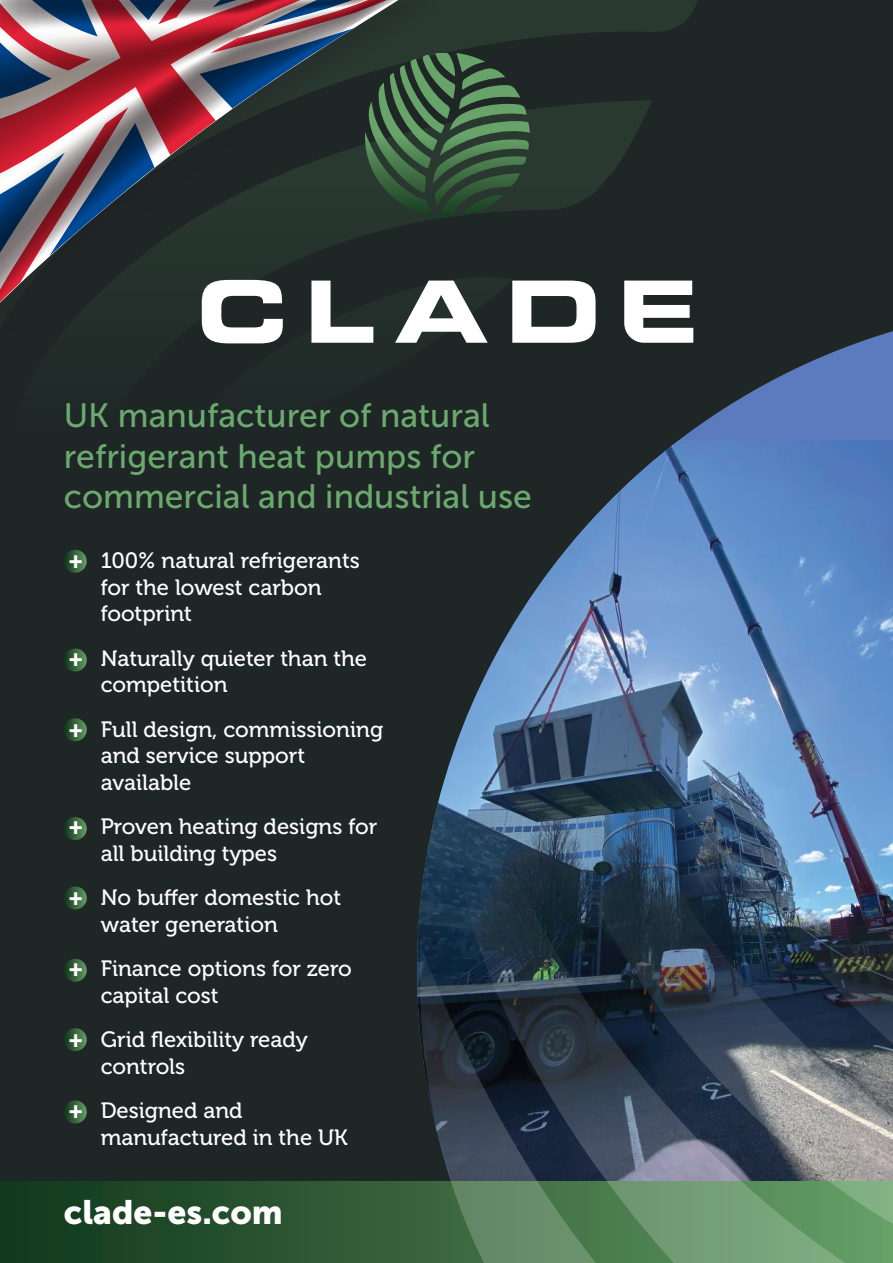
<style>
.page{position:relative;width:893px;height:1263px;background:#1e2626}
.page>*{position:absolute;margin:0;border:0;box-sizing:border-box;transform-origin:0 0}
.t1{font:33.75px/40.5px "Museo Sans 500";color:#6ca96f}
.t2{font:33.75px "Museo Sans 900";color:#fff}
.t3{font:22.05px/26.5px "Museo 500";color:#fff}
.s1{font-family:"Museo 900"}
</style>
<div class="page">
<img style="left:417px;top:441px;width:283px;height:578px">
<svg style="left:0;top:0;width:693px;height:343px"></svg>
<svg style="left:64px;top:550px;width:23px;height:23px"></svg>
<svg style="left:64px;top:648px;width:23px;height:23px"></svg>
<svg style="left:64px;top:718px;width:23px;height:23px"></svg>
<svg style="left:64px;top:817px;width:23px;height:23px"></svg>
<svg style="left:64px;top:886px;width:23px;height:23px"></svg>
<svg style="left:64px;top:1028px;width:23px;height:23px"></svg>
<svg style="left:64px;top:1100px;width:23px;height:23px"></svg>
<svg style="left:64px;top:959px;width:23px;height:23px"></svg>
<svg style="left:0;top:1181px;width:419px;height:82px;background:#244d2c"></svg>
<svg style="left:882px;top:331px;width:11px;height:21px"></svg>
<svg style="left:786px;top:352px;width:107px;height:52px;background:#5673b0"></svg>
<svg style="left:620px;top:465px;width:80px;height:81px;background:#5b85bc"></svg>
<svg style="left:700px;top:404px;width:193px;height:142px;background:#577fbe"></svg>
<svg style="left:529px;top:546px;width:364px;height:153px;background:#6d94c6"></svg>
<img style="left:419px;top:699px;width:474px;height:564px">
<h1 class="t1" style="left:64px;top:396px;width:470px">UK manufacturer of natural refrigerant heat pumps for commercial and industrial use</h1>
<p class="t3" style="left:101px;top:548px;width:261px;text-indent:-32px"><span class="s1">+</span> 100% natural refrigerants for the lowest carbon footprint</p>
<p class="t3" style="left:101px;top:645px;width:268px;text-indent:-32px"><span class="s1">+</span> Naturally quieter than the competition</p>
<p class="t3" style="left:101px;top:716px;width:284px;text-indent:-32px"><span class="s1">+</span> Full design, commissioning and service support available</p>
<p class="t3" style="left:101px;top:814px;width:278px;text-indent:-32px"><span class="s1">+</span> Proven heating designs for all building types</p>
<p class="t3" style="left:101px;top:885px;width:242px;text-indent:-32px"><span class="s1">+</span> No buffer domestic hot water generation</p>
<p class="t3" style="left:101px;top:956px;width:253px;text-indent:-32px"><span class="s1">+</span> Finance options for zero capital cost</p>
<p class="t3" style="left:101px;top:1026px;width:209px;text-indent:-32px"><span class="s1">+</span> Grid flexibility ready controls</p>
<p class="t3" style="left:101px;top:1097px;width:249px;text-indent:-32px"><span class="s1">+</span> Designed and manufactured in the UK</p>
<h1 class="t2" style="left:64px;top:1193px;width:221px">clade-es.com</h1>
</div>
